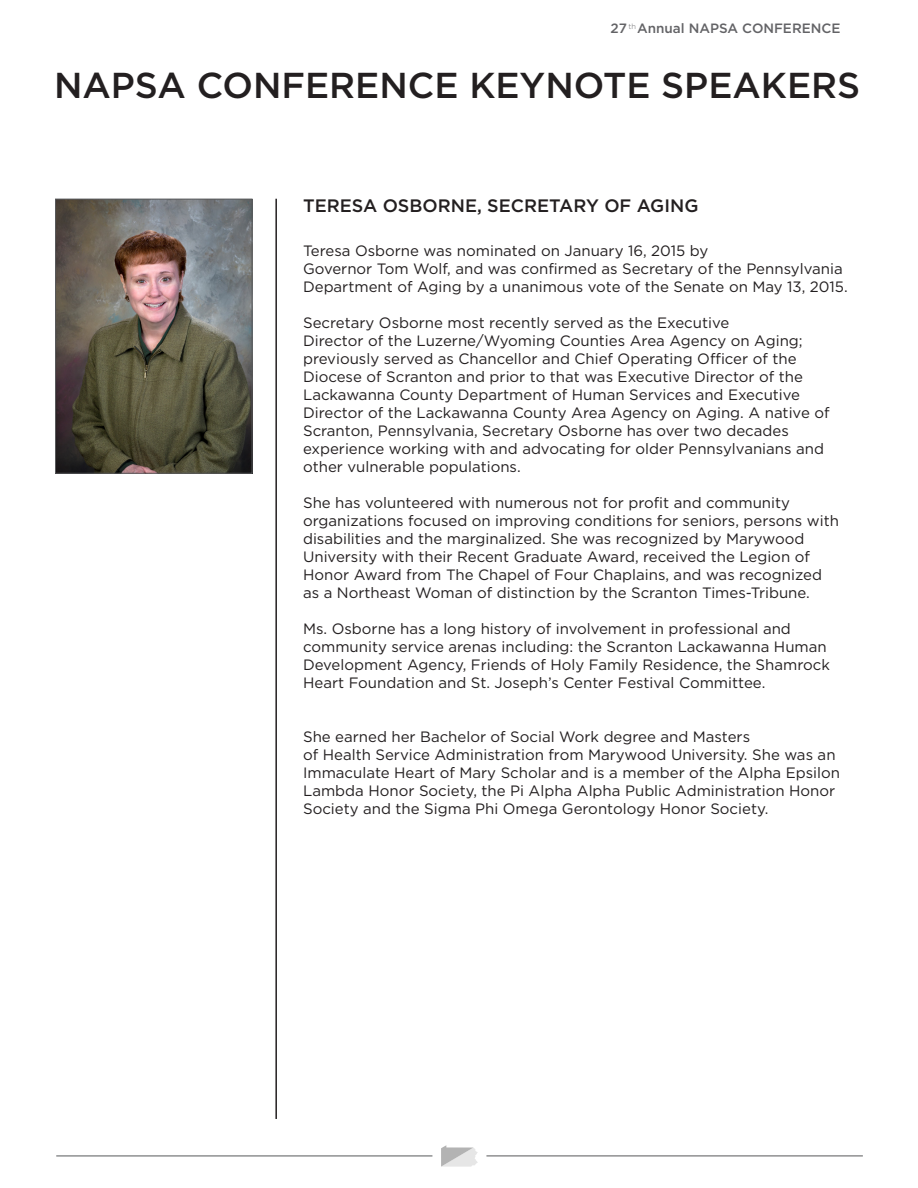
<style>
.page{position:relative;width:918px;height:1188px;background:#fff}
.page>*{position:absolute;margin:0;border:0;box-sizing:border-box;transform-origin:0 0}
.t1{font:500 36px "Gotham";color:#231f20}
.t2{font:500 18px "Gotham";color:#231f20}
.t3{font:15px/18px "Gotham";color:#231f20}
.t4{font:500 13.5px "Gotham";color:#636366}
.t5{font:300 7.5px "Gotham";color:#636366}
</style>
<div class="page">
<svg style="left:441px;top:1145px;width:37px;height:22px"></svg>
<hr style="left:56px;top:1156px;width:376px;height:1px;background:#57585a">
<hr style="left:486px;top:1156px;width:377px;height:1px;background:#57585a">
<hr style="left:275px;top:199px;width:2px;height:920px;background:#231f20">
<img style="left:57px;top:201px;width:193px;height:271px">
<div style="left:55px;top:199px;width:197px;height:275px;border:1px solid #57585a"></div>
<p class="t4" style="left:610px;top:21px;width:18px">27</p>
<p class="t5" style="left:628px;top:22px;width:9px">th</p>
<p class="t4" style="left:637px;top:21px;width:205px">Annual NAPSA CONFERENCE</p>
<p class="t1" style="left:54px;top:65px;width:808px">NAPSA CONFERENCE KEYNOTE SPEAKERS</p>
<p class="t2" style="left:303px;top:195px;width:397px">TERESA OSBORNE, SECRETARY OF AGING</p>
<p class="t3" style="left:303px;top:242px;width:546px">Teresa Osborne was nominated on January 16, 2015 by<br>Governor Tom Wolf, and was confirmed as Secretary of the Pennsylvania<br>Department of Aging by a unanimous vote of the Senate on May 13, 2015.</p>
<p class="t3" style="left:303px;top:314px;width:528px">Secretary Osborne most recently served as the Executive<br>Director of the Luzerne/Wyoming Counties Area Agency on Aging; previously served as Chancellor and Chief Operating Officer of the Diocese of Scranton and prior to that was Executive Director of the Lackawanna County Department of Human Services and Executive Director of the Lackawanna County Area Agency on Aging. A native of Scranton, Pennsylvania, Secretary Osborne has over two decades experience working with and advocating for older Pennsylvanians and other vulnerable populations.</p>
<p class="t3" style="left:303px;top:494px;width:537px">She has volunteered with numerous not for profit and community organizations focused on improving conditions for seniors, persons with disabilities and the marginalized. She was recognized by Marywood University with their Recent Graduate Award, received the Legion of Honor Award from The Chapel of Four Chaplains, and was recognized as a Northeast Woman of distinction by the Scranton Times-Tribune.</p>
<p class="t3" style="left:303px;top:620px;width:528px">Ms. Osborne has a long history of involvement in professional and community service arenas including: the Scranton Lackawanna Human Development Agency, Friends of Holy Family Residence, the Shamrock Heart Foundation and St. Joseph’s Center Festival Committee.</p>
<p class="t3" style="left:303px;top:728px;width:539px">She earned her Bachelor of Social Work degree and Masters<br>of Health Service Administration from Marywood University. She was an Immaculate Heart of Mary Scholar and is a member of the Alpha Epsilon Lambda Honor Society, the Pi Alpha Alpha Public Administration Honor Society and the Sigma Phi Omega Gerontology Honor Society.</p>
</div>
